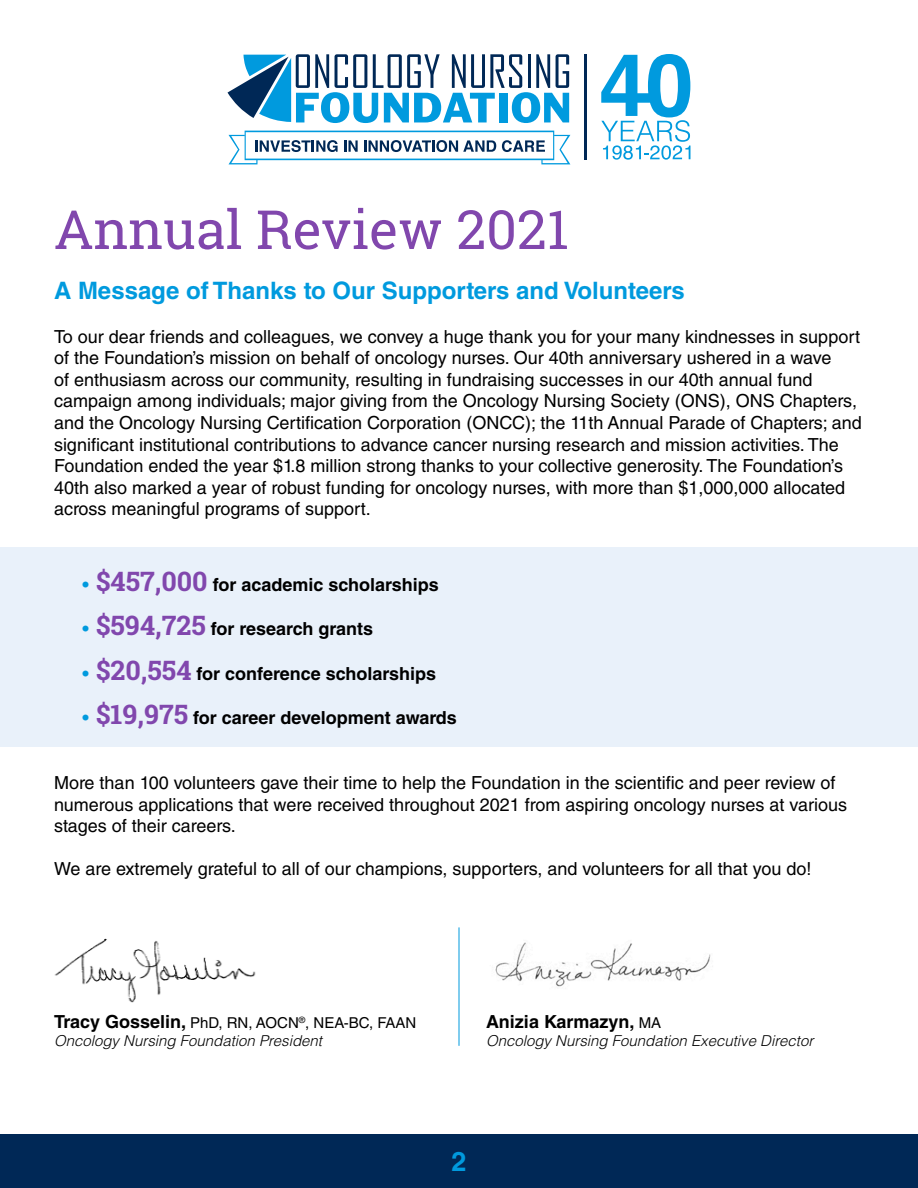
<style>
.page{position:relative;width:918px;height:1188px;background:#fff}
.page>*{position:absolute;margin:0;border:0;box-sizing:border-box;transform-origin:0 0}
.t1{font:54px "Roboto Slab";color:#8147ad}
.t2{font:700 27px "Helvetica LT Std";color:#009ade}
.t3{font:700 24px "Helvetica LT Std";color:#009ade}
.t4{font:18px/21.6px "Helvetica LT Std";color:#000}
.t5{font:700 18px "Helvetica LT Std";color:#000}
.t6{font:italic 300 15px/18px "Helvetica LT Std";color:#000}
.s1{color:#009ade}
.s2{font-family:"Roboto Slab";font-size:27px;color:#8147ad}
.s3{font-weight:700;font-style:normal;font-size:18px}
.s4{font-weight:400;font-style:normal}
.s5{font-weight:400;font-size:15px}
</style>
<div class="page">
<img style="left:495px;top:942px;width:216px;height:45px">
<div style="left:0;top:547px;width:918px;height:200px;background:#e9f1fa"></div>
<svg style="left:228px;top:54px;width:341px;height:69px"></svg>
<hr style="left:584px;top:55px;width:3px;height:105px;background:#002856">
<svg style="left:229px;top:131px;width:341px;height:33px"></svg>
<svg style="left:601px;top:54px;width:89px;height:106px"></svg>
<img style="left:54px;top:938px;width:202px;height:65px">
<hr style="left:459px;top:927px;width:1px;height:119px;background:#009ade">
<div style="left:0;top:1134px;width:918px;height:54px;background:#002856"></div>
<h1 class="t1" style="left:54px;top:192px;width:516px">Annual Review 2021</h1>
<h3 class="t3" style="left:54px;top:276px;width:632px">A Message of Thanks to Our Supporters and Volunteers</h3>
<p class="t4" style="left:54px;top:325px;width:809px">To our dear friends and colleagues, we convey a huge thank you for your many kindnesses in support of the Foundation’s mission on behalf of oncology nurses. Our 40th anniversary ushered in a wave<br>of enthusiasm across our community, resulting in fundraising successes in our 40th annual fund campaign among individuals; major giving from the Oncology Nursing Society (ONS), ONS Chapters, and the Oncology Nursing Certification Corporation (ONCC); the 11th Annual Parade of Chapters; and significant institutional contributions to advance cancer nursing research and mission activities. The Foundation ended the year $1.8 million strong thanks to your collective generosity. The Foundation’s 40th also marked a year of robust funding for oncology nurses, with more than $1,000,000 allocated across meaningful programs of support.</p>
<p class="t5" style="left:82px;top:574px;width:358px"><span class="s1">•</span> <span class="s2">$457,000</span> for academic scholarships</p>
<p class="t5" style="left:82px;top:618px;width:292px"><span class="s1">•</span> <span class="s2">$594,725</span> for research grants</p>
<p class="t5" style="left:82px;top:662px;width:355px"><span class="s1">•</span> <span class="s2">$20,554</span> for conference scholarships</p>
<p class="t5" style="left:83px;top:707px;width:376px"><span class="s1">•</span> <span class="s2">$19,975</span> for career development awards</p>
<p class="t4" style="left:54px;top:772px;width:795px">More than 100 volunteers gave their time to help the Foundation in the scientific and peer review of numerous applications that were received throughout 2021 from aspiring oncology nurses at various stages of their careers.</p>
<p class="t4" style="left:54px;top:858px;width:759px">We are extremely grateful to all of our champions, supporters, and volunteers for all that you do!</p>
<p class="t6" style="left:54px;top:1014px;width:364px"><span class="s3">Tracy Gosselin,</span> <span class="s4">PhD, RN, AOCN</span><sup>®</sup><span class="s4">, NEA-BC, FAAN<br></span>Oncology Nursing Foundation President</p>
<p class="t5" style="left:486px;top:1011px;width:177px">Anizia Karmazyn, <span class="s5">MA</span></p>
<p class="t6" style="left:486px;top:1032px;width:329px">Oncology Nursing Foundation Executive Director</p>
<h2 class="t2" style="left:451px;top:1145px;width:17px">2</h2>
</div>
